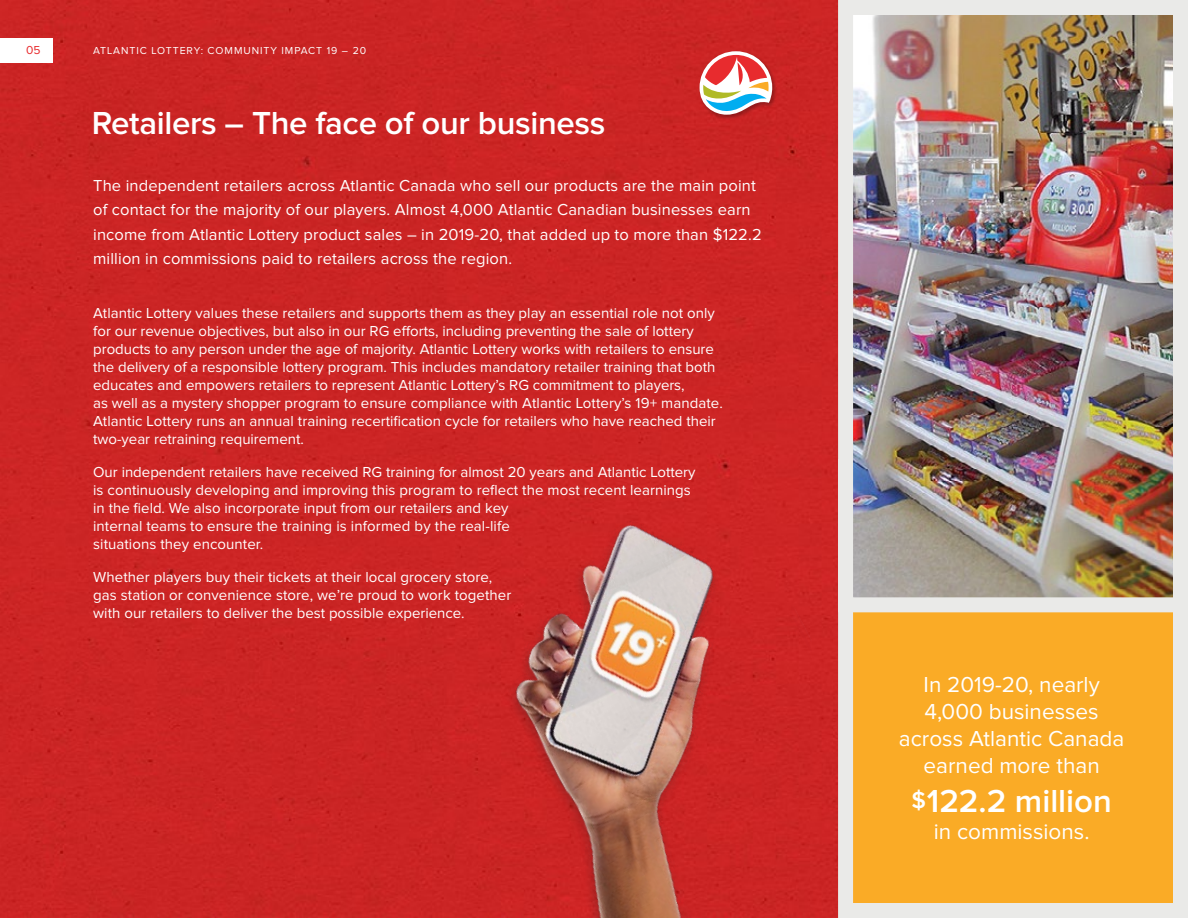
<style>
.page{position:relative;width:1188px;height:918px;background:#fff}
.page>*{position:absolute;margin:0;border:0;box-sizing:border-box;transform-origin:0 0}
.t1{font:600 33px "Proxima Nova";letter-spacing:-.01em;color:#fff}
.t2{font:22.5px/27px "Proxima Nova";color:#fff;text-align:center}
.t3{font:16.5px/24.6px "Proxima Nova";letter-spacing:.01em;color:#fff}
.t4{font:15px/18px "Proxima Nova";color:#fff}
.t5{font:12px "Proxima Nova";color:#e82b2e}
.t6{font:10.5px "Proxima Nova";letter-spacing:.09em;color:#fff}
.s1{font-size:24px}
</style>
<div class="page">
<div style="left:0;top:0;width:838px;height:918px;background:#cb2524"></div>
<div style="left:0;top:38px;width:53px;height:25px;background:#fff"></div>
<div style="left:846px;top:466px;width:334px;height:444px;background:#faab26"></div>
<div style="left:838px;top:459px;width:350px;height:459px;border:15px solid #eaeae8"></div>
<img style="left:854px;top:16px;width:318px;height:580px">
<div style="left:838px;top:0;width:350px;height:612px;border:15px solid #eaeae8"></div>
<img style="left:453px;top:448px;width:359px;height:470px">
<div style="left:698px;top:50px;width:80px;height:70px;background:#000;opacity:.28"></div>
<svg style="left:700px;top:51px;width:72px;height:64px"></svg>
<p class="t5" style="left:26px;top:45px;width:16px">05</p>
<p class="t6" style="left:93px;top:46px;width:275px">ATLANTIC LOTTERY: COMMUNITY IMPACT 19 – 20</p>
<h1 class="t1" style="left:92px;top:108px;width:515px">Retailers – The face of our business</h1>
<p class="t3" style="left:93px;top:173px;width:670px">The independent retailers across Atlantic Canada who sell our products are the main point of contact for the majority of our players. Almost 4,000 Atlantic Canadian businesses earn income from Atlantic Lottery product sales – in 2019-20, that added up to more than $122.2 million in commissions paid to retailers across the region.</p>
<p class="t4" style="left:93px;top:305px;width:631px">Atlantic Lottery values these retailers and supports them as they play an essential role not only for our revenue objectives, but also in our RG efforts, including preventing the sale of lottery products to any person under the age of majority. Atlantic Lottery works with retailers to ensure the delivery of a responsible lottery program. This includes mandatory retailer training that both educates and empowers retailers to represent Atlantic Lottery’s RG commitment to players,<br>as well as a mystery shopper program to ensure compliance with Atlantic Lottery’s 19+ mandate.<br>Atlantic Lottery runs an annual training recertification cycle for retailers who have reached their two-year retraining requirement.</p>
<p class="t4" style="left:93px;top:464px;width:604px">Our independent retailers have received RG training for almost 20 years and Atlantic Lottery is continuously developing and improving this program to reflect the most recent learnings in the field. We also incorporate input from our retailers and key<br>internal teams to ensure the training is informed by the real-life<br>situations they encounter.</p>
<p class="t4" style="left:93px;top:569px;width:420px">Whether players buy their tickets at their local grocery store, gas station or convenience store, we’re proud to work together with our retailers to deliver the best possible experience.</p>
<h2 class="t2" style="left:899px;top:672px;width:227px">In 2019-20, nearly<br>4,000 businesses across Atlantic Canada earned more than</h2>
<h1 class="t1" style="left:911px;top:786px;width:202px"><span class="s1">$</span>122.2 million</h1>
<h2 class="t2" style="left:934px;top:819px;width:157px">in commissions.</h2>
</div>
